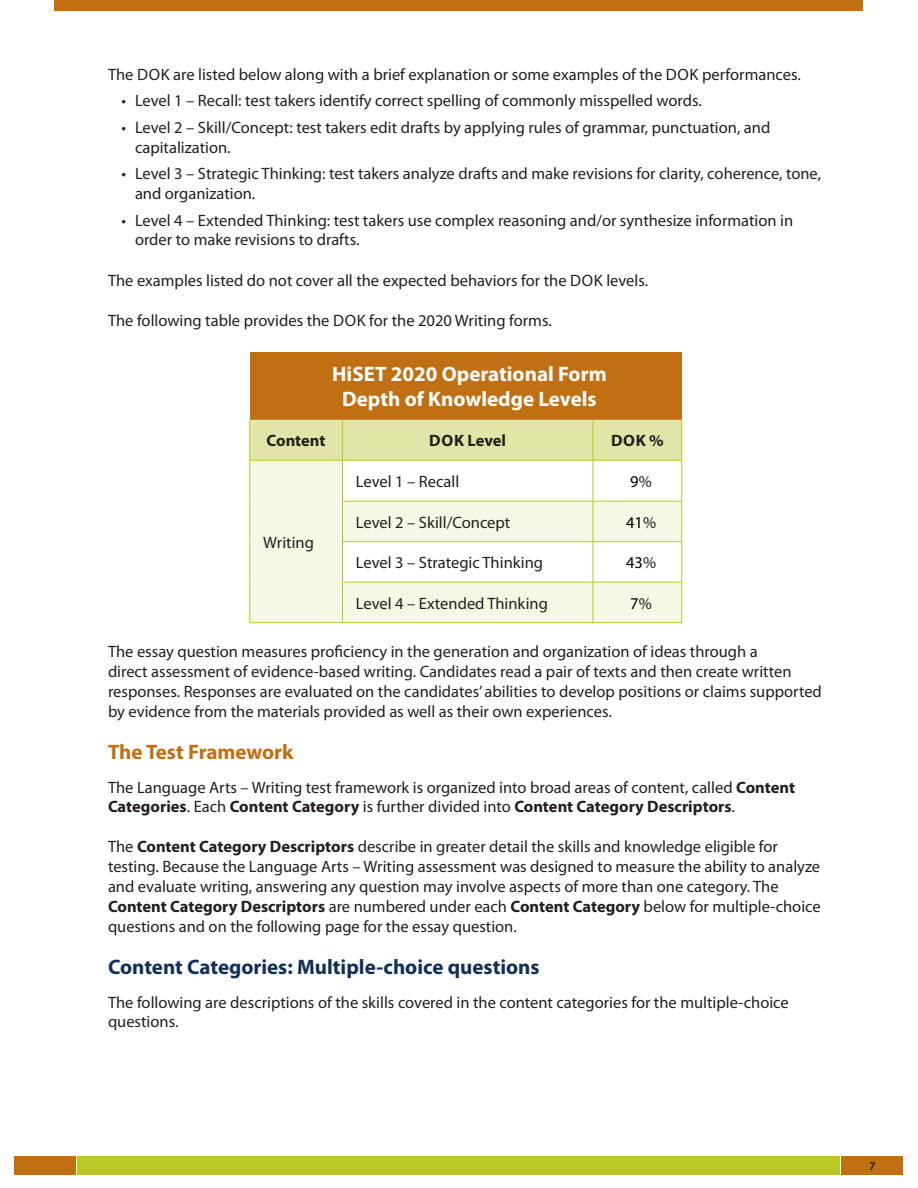
<style>
.page{position:relative;width:918px;height:1188px;background:#fff}
.page>*{position:absolute;margin:0;border:0;box-sizing:border-box;transform-origin:0 0}
.Table_Head{font:700 21px/25.2px "Myriad Pro";color:#fff;text-align:center}
.t1{font:700 21px "Myriad Pro";color:#132f56}
.t2{font:700 21px "Myriad Pro";color:#c06f13}
.Table_Body{font:16.5px/19.8px "Myriad Pro";color:#231f20}
.Table_Body-2{font:700 16.5px "Myriad Pro";letter-spacing:-.005em;color:#231f20}
.Table_Body-3{font:16.5px "Myriad Pro";color:#000}
.t3{font:600 12px "Myriad Pro";color:#231f20}
.s1{color:#231f20}
.s2{font-weight:700}
</style>
<div class="page">
<div style="left:77px;top:1156px;width:763px;height:18px;background:#b9c825"></div>
<div style="left:841px;top:1156px;width:62px;height:18px;background:#c06f13"></div>
<div style="left:14px;top:1156px;width:62px;height:18px;background:#c06f13"></div>
<div style="left:55px;top:0;width:808px;height:11px;background:#c06f13"></div>
<div style="left:250px;top:352px;width:432px;height:68px;background:#c06f13"></div>
<div style="left:250px;top:582px;width:431px;height:40px;background:#f6f8e6"></div>
<svg style="left:250px;top:420px;width:431px;height:162px"></svg>
<hr style="left:342px;top:420px;width:1px;height:40px;background:#b9c825">
<hr style="left:593px;top:420px;width:1px;height:40px;background:#b9c825">
<hr style="left:249px;top:460px;width:93px;height:1px;background:#b9c825">
<hr style="left:342px;top:460px;width:251px;height:1px;background:#b9c825">
<hr style="left:342px;top:461px;width:1px;height:40px;background:#b9c825">
<hr style="left:593px;top:460px;width:89px;height:1px;background:#b9c825">
<hr style="left:593px;top:461px;width:1px;height:40px;background:#b9c825">
<hr style="left:342px;top:501px;width:251px;height:1px;background:#b9c825">
<hr style="left:342px;top:502px;width:1px;height:39px;background:#b9c825">
<hr style="left:593px;top:501px;width:89px;height:1px;background:#b9c825">
<hr style="left:593px;top:502px;width:1px;height:39px;background:#b9c825">
<hr style="left:342px;top:541px;width:251px;height:1px;background:#b9c825">
<hr style="left:342px;top:542px;width:1px;height:40px;background:#b9c825">
<hr style="left:593px;top:541px;width:89px;height:1px;background:#b9c825">
<hr style="left:593px;top:542px;width:1px;height:40px;background:#b9c825">
<hr style="left:342px;top:582px;width:251px;height:1px;background:#b9c825">
<hr style="left:342px;top:583px;width:1px;height:39px;background:#b9c825">
<hr style="left:593px;top:582px;width:89px;height:1px;background:#b9c825">
<hr style="left:593px;top:583px;width:1px;height:39px;background:#b9c825">
<hr style="left:249px;top:420px;width:1px;height:40px;background:#b9c825">
<hr style="left:681px;top:420px;width:1px;height:40px;background:#b9c825">
<hr style="left:249px;top:461px;width:1px;height:40px;background:#b9c825">
<hr style="left:681px;top:461px;width:1px;height:40px;background:#b9c825">
<hr style="left:249px;top:501px;width:1px;height:41px;background:#b9c825">
<hr style="left:681px;top:502px;width:1px;height:39px;background:#b9c825">
<hr style="left:249px;top:542px;width:1px;height:40px;background:#b9c825">
<hr style="left:681px;top:542px;width:1px;height:40px;background:#b9c825">
<hr style="left:249px;top:582px;width:1px;height:40px;background:#b9c825">
<hr style="left:681px;top:583px;width:1px;height:39px;background:#b9c825">
<hr style="left:249px;top:622px;width:93px;height:1px;background:#b9c825">
<hr style="left:342px;top:622px;width:251px;height:1px;background:#b9c825">
<hr style="left:593px;top:622px;width:89px;height:1px;background:#b9c825">
<p class="Table_Body" style="left:108px;top:65px;width:694px">The DOK are listed below along with a brief explanation or some examples of the DOK performances.</p>
<p class="Table_Body" style="left:122px;top:91px;width:582px">• Level 1 – Recall: test takers identify correct spelling of commonly misspelled words.</p>
<p class="Table_Body" style="left:135px;top:118px;width:637px;text-indent:-13px">• Level 2 – Skill/Concept: test takers edit drafts by applying rules of grammar, punctuation, and capitalization.</p>
<p class="Table_Body" style="left:135px;top:164px;width:688px;text-indent:-13px">• Level 3 – Strategic Thinking: test takers analyze drafts and make revisions for clarity, coherence, tone, and organization.</p>
<p class="Table_Body" style="left:135px;top:211px;width:660px;text-indent:-13px">• Level 4 – Extended Thinking: test takers use complex reasoning and/or synthesize information in order to make revisions to drafts.</p>
<p class="Table_Body" style="left:108px;top:270px;width:542px">The examples listed do not cover all the expected behaviors for the DOK levels.</p>
<p class="Table_Body" style="left:108px;top:310px;width:445px">The following table provides the DOK for the 2020 Writing forms.</p>
<p class="Table_Head" style="left:332px;top:362px;width:276px">HiSET 2020 Operational Form<br>Depth of Knowledge Levels</p>
<p class="Table_Body-2" style="left:267px;top:431px;width:60px">Content</p>
<p class="Table_Body-2" style="left:429px;top:431px;width:78px">DOK Level</p>
<p class="Table_Body-2" style="left:611px;top:431px;width:54px">DOK %</p>
<p class="Table_Body" style="left:356px;top:472px;width:105px">Level 1 – Recall</p>
<p class="Table_Body-3" style="left:630px;top:473px;width:23px">9<span class="s1">%</span></p>
<p class="Table_Body" style="left:356px;top:512px;width:156px">Level 2 – Skill/Concept</p>
<p class="Table_Body-3" style="left:626px;top:513px;width:31px">41<span class="s1">%</span></p>
<p class="Table_Body" style="left:356px;top:553px;width:189px">Level 3 – Strategic Thinking</p>
<p class="Table_Body-3" style="left:626px;top:554px;width:31px">43<span class="s1">%</span></p>
<p class="Table_Body" style="left:356px;top:594px;width:193px">Level 4 – Extended Thinking</p>
<p class="Table_Body-3" style="left:630px;top:594px;width:23px">7<span class="s1">%</span></p>
<p class="Table_Body" style="left:108px;top:642px;width:715px">The essay question measures proficiency in the generation and organization of ideas through a<br>direct assessment of evidence-based writing. Candidates read a pair of texts and then create written responses. Responses are evaluated on the candidates’ abilities to develop positions or claims supported by evidence from the materials provided as well as their own experiences.</p>
<h3 class="t2" style="left:108px;top:740px;width:187px">The Test Framework</h3>
<p class="Table_Body" style="left:108px;top:777px;width:689px">The Language Arts – Writing test framework is organized into broad areas of content, called <span class="s2">Content<br>Categories</span>. Each <span class="s2">Content Category</span> is further divided into <span class="s2">Content Category Descriptors</span>.</p>
<p class="Table_Body" style="left:108px;top:837px;width:714px">The <span class="s2">Content Category Descriptors</span> describe in greater detail the skills and knowledge eligible for testing. Because the Language Arts – Writing assessment was designed to measure the ability to analyze and evaluate writing, answering any question may involve aspects of more than one category. The <span class="s2">Content Category Descriptors</span> are numbered under each <span class="s2">Content Category</span> below for multiple-choice questions and on the following page for the essay question.</p>
<h3 class="t1" style="left:108px;top:955px;width:433px">Content Categories: Multiple-choice questions</h3>
<p class="Table_Body" style="left:108px;top:993px;width:682px">The following are descriptions of the skills covered in the content categories for the multiple-choice questions.</p>
<p class="Table_Body" style="left:263px;top:533px;width:52px">Writing</p>
<p class="t3" style="left:869px;top:1159px;width:8px">7</p>
</div>
